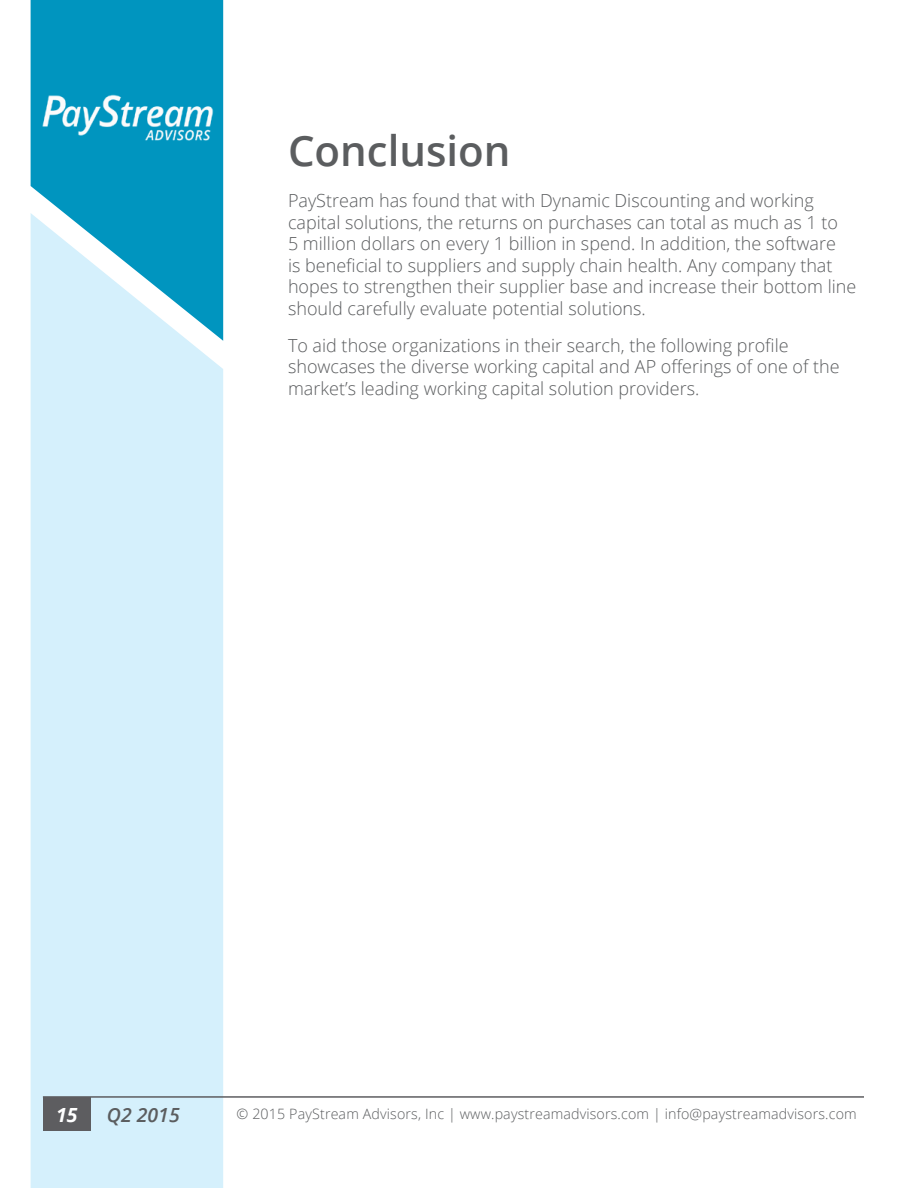
<style>
.page{position:relative;width:918px;height:1188px;background:#fff}
.page>*{position:absolute;margin:0;border:0;box-sizing:border-box;transform-origin:0 0}
.t1{font:600 42px "Open Sans";color:#5b5d5f}
.t2{font:italic 600 19.5px "Open Sans";color:#5b5d5f}
.t3{font:italic 700 19.5px "Open Sans";color:#fff}
.t4{font:300 18px/21.6px "Open Sans";color:#5b5d5f}
.t5{font:300 14.25px "Open Sans";letter-spacing:.01em;color:#5b5d5f}
</style>
<div class="page">
<div style="left:31px;top:341px;width:192px;height:847px;background:#d5f0fc"></div>
<svg style="left:31px;top:0;width:192px;height:341px;background:#3caecf"></svg>
<hr style="left:43px;top:1096px;width:821px;height:2px;background:#5d5d60">
<div style="left:43px;top:1098px;width:48px;height:33px;background:#5d5d60"></div>
<img style="left:38px;top:88px;width:179px;height:55px">
<h1 class="t1" style="left:288px;top:122px;width:224px">Conclusion</h1>
<p class="t4" style="left:288px;top:189px;width:570px">PayStream has found that with Dynamic Discounting and working capital solutions, the returns on purchases can total as much as 1 to<br>5 million dollars on every 1 billion in spend. In addition, the software<br>is beneficial to suppliers and supply chain health. Any company that hopes to strengthen their supplier base and increase their bottom line should carefully evaluate potential solutions.</p>
<p class="t4" style="left:288px;top:334px;width:553px">To aid those organizations in their search, the following profile showcases the diverse working capital and AP offerings of one of the market’s leading working capital solution providers.</p>
<p class="t3" style="left:56px;top:1101px;width:23px">15</p>
<p class="t2" style="left:107px;top:1101px;width:74px">Q2 2015</p>
<p class="t5" style="left:237px;top:1104px;width:622px">© 2015 PayStream Advisors, Inc | www.paystreamadvisors.com | info@paystreamadvisors.com</p>
</div>
